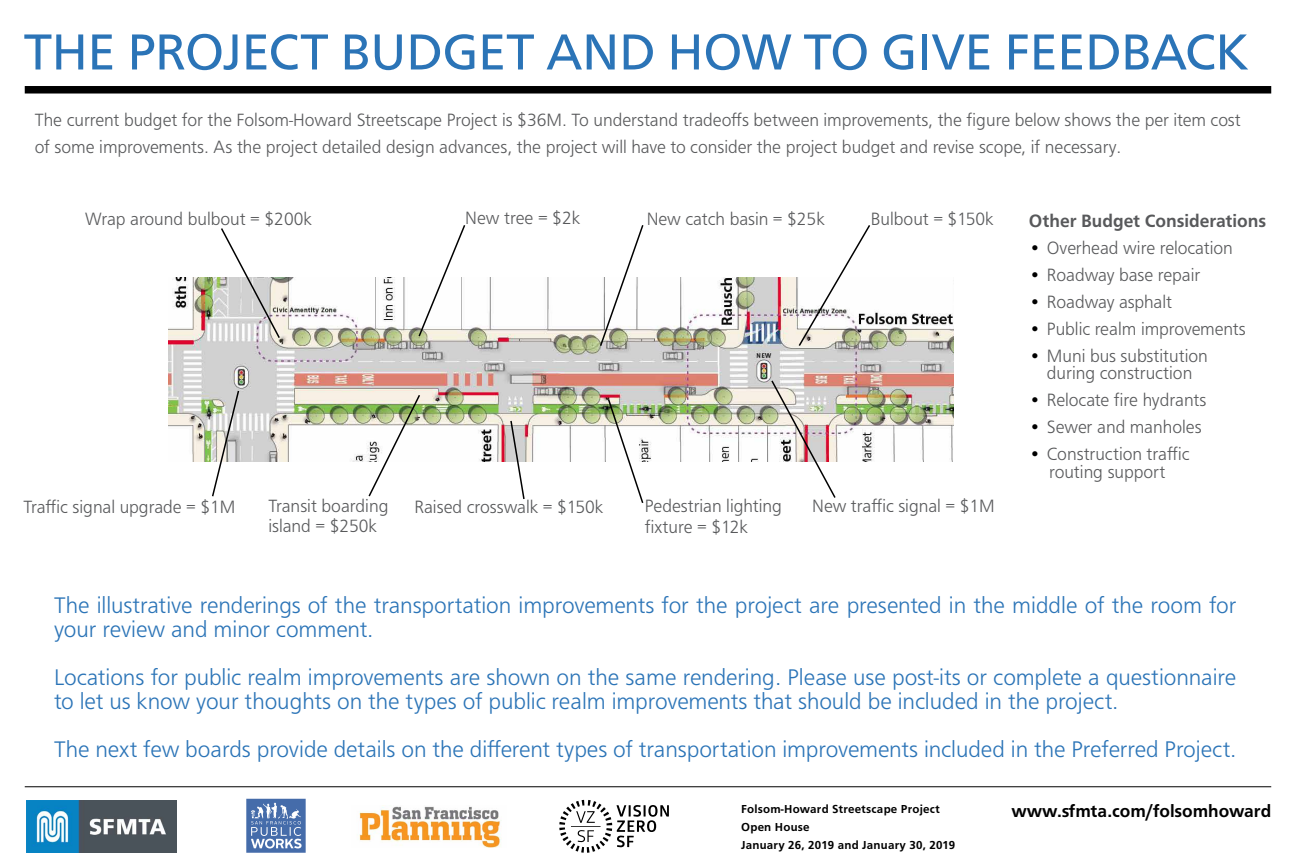
<style>
.page{position:relative;width:1296px;height:864px;background:#fff}
.page>*{position:absolute;margin:0;border:0;box-sizing:border-box;transform-origin:0 0}
.t1{font:52.5px "Graphein Pro";color:#2b74b7}
.t2{font:300 23.5px/24px "Graphein Pro";letter-spacing:-.005em;color:#2b74b7}
.t3{font:300 18.5px/17.5px "Graphein Pro";color:#58595b}
.t4{font:700 18.5px "Graphein Pro";color:#58595b}
.t5{font:700 18px "Graphein Pro";color:#000}
.t6{font:700 12px/18px "Graphein Pro";letter-spacing:.02em;color:#000}
.s1{color:#000}
</style>
<div class="page">
<hr style="left:25px;top:786px;width:1246px;height:1px;background:#000">
<svg style="left:246px;top:799px;width:60px;height:54px;background:#6b8abb"></svg>
<svg style="left:559px;top:800px;width:110px;height:53px"></svg>
<img style="left:359px;top:805px;width:143px;height:42px">
<img style="left:26px;top:800px;width:151px;height:53px">
<div style="left:25px;top:86px;width:1246px;height:8px;background:#000"></div>
<img style="left:168px;top:277px;width:786px;height:185px">
<img style="left:770px;top:379px;width:67px;height:119px">
<svg style="left:797px;top:225px;width:75px;height:123px"></svg>
<svg style="left:220px;top:228px;width:61px;height:112px"></svg>
<svg style="left:607px;top:398px;width:38px;height:105px"></svg>
<svg style="left:509px;top:419px;width:17px;height:80px"></svg>
<svg style="left:211px;top:389px;width:29px;height:108px"></svg>
<svg style="left:417px;top:225px;width:50px;height:113px"></svg>
<svg style="left:599px;top:225px;width:46px;height:123px"></svg>
<svg style="left:367px;top:393px;width:54px;height:104px"></svg>
<h1 class="t1" style="left:24px;top:22px;width:1226px">THE PROJECT BUDGET AND HOW TO GIVE FEEDBACK</h1>
<p class="t3" style="left:35px;top:106px;width:1208px;line-height:27px">The current budget for the Folsom-Howard Streetscape Project is $36M. To understand tradeoffs between improvements, the figure below shows the per item cost of some improvements. As the project detailed design advances, the project will have to consider the project budget and revise scope, if necessary.</p>
<p class="t3" style="left:85px;top:210px;width:229px">Wrap around bulbout = $200k</p>
<p class="t3" style="left:465px;top:209px;width:117px">New tree = $2k</p>
<p class="t3" style="left:647px;top:210px;width:180px">New catch basin = $25k</p>
<p class="t3" style="left:871px;top:210px;width:124px">Bulbout = $150k</p>
<p class="t4" style="left:1029px;top:210px;width:239px">Other Budget Considerations</p>
<p class="t3" style="left:1029px;top:239px;width:206px"><span class="s1">•</span> Overhead wire relocation</p>
<p class="t3" style="left:1029px;top:266px;width:173px"><span class="s1">•</span> Roadway base repair</p>
<p class="t3" style="left:1029px;top:293px;width:145px"><span class="s1">•</span> Roadway asphalt</p>
<p class="t3" style="left:1029px;top:320px;width:218px"><span class="s1">•</span> Public realm improvements</p>
<p class="t3" style="left:1029px;top:347px;width:180px;text-align:center"><span class="s1">•</span> Muni bus substitution during construction</p>
<p class="t3" style="left:1029px;top:392px;width:179px"><span class="s1">•</span> Relocate fire hydrants</p>
<p class="t3" style="left:1029px;top:419px;width:174px"><span class="s1">•</span> Sewer and manholes</p>
<p class="t3" style="left:1029px;top:446px;width:162px;text-align:center"><span class="s1">•</span> Construction traffic routing support</p>
<p class="t3" style="left:23px;top:498px;width:214px">Traffic signal upgrade = $1M</p>
<p class="t3" style="left:268px;top:496px;width:122px;line-height:20.5px">Transit boarding island = $250k</p>
<p class="t3" style="left:414px;top:499px;width:190px">Raised crosswalk = $150k</p>
<p class="t3" style="left:645px;top:496px;width:139px;line-height:21px">Pedestrian lighting fixture = $12k</p>
<p class="t3" style="left:812px;top:497px;width:184px">New traffic signal = $1M</p>
<p class="t2" style="left:54px;top:593px;width:1184px">The illustrative renderings of the transportation improvements for the project are presented in the middle of the room for your review and minor comment.</p>
<p class="t2" style="left:54px;top:665px;width:1184px">Locations for public realm improvements are shown on the same rendering. Please use post-its or complete a questionnaire to let us know your thoughts on the types of public realm improvements that should be included in the project.</p>
<p class="t2" style="left:54px;top:737px;width:1184px">The next few boards provide details on the different types of transportation improvements included in the Preferred Project.</p>
<p class="t6" style="left:741px;top:800px;width:216px">Folsom-Howard Streetscape Project<br>Open House<br>January 26, 2019 and January 30, 2019</p>
<p class="t5" style="left:1011px;top:801px;width:261px">www.sfmta.com/folsomhoward</p>
</div>
